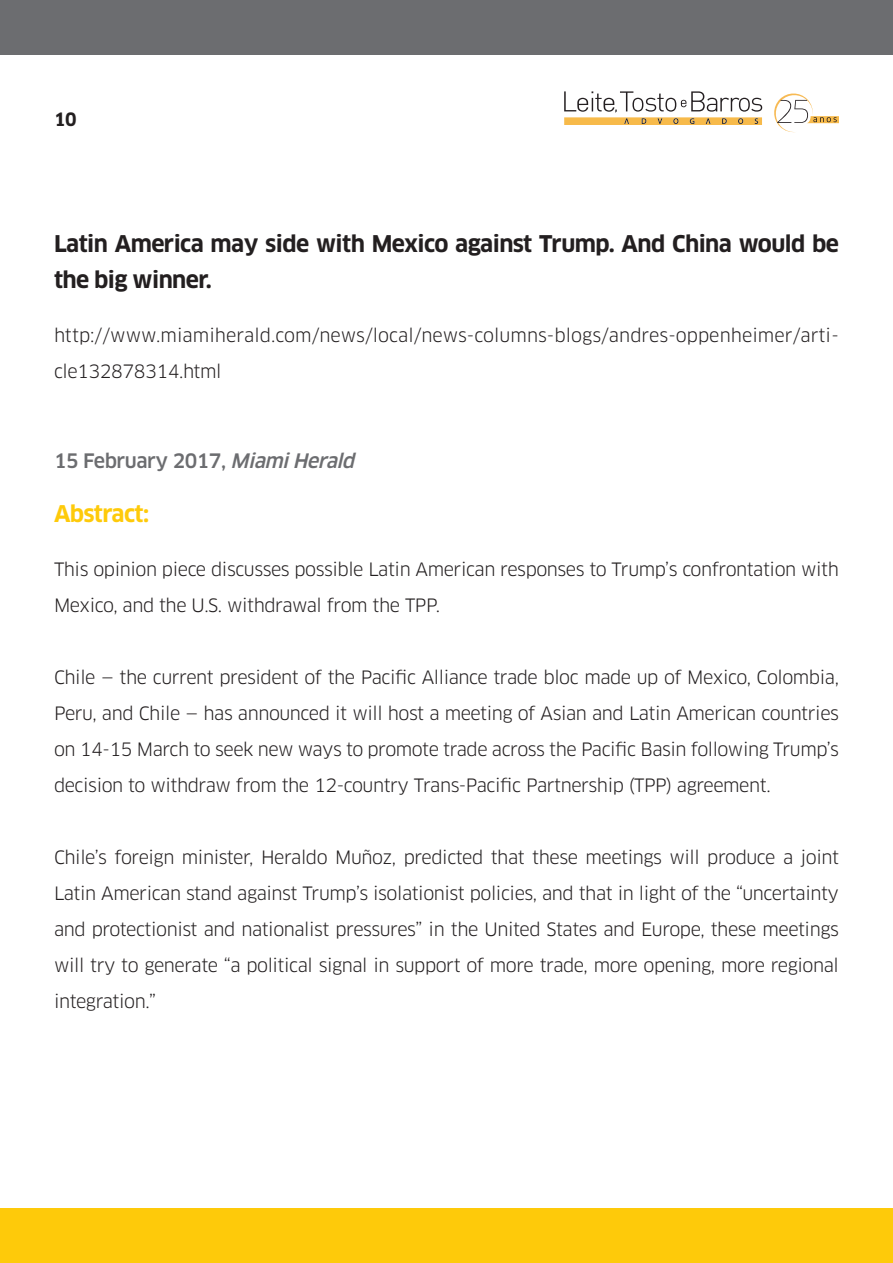
<style>
.page{position:relative;width:893px;height:1263px;background:#fff}
.page>*{position:absolute;margin:0;border:0;box-sizing:border-box;transform-origin:0 0}
.t1{font:700 22.5px/36px "Clan OT";letter-spacing:-.025em;color:#231f20}
.t2{font:700 22.5px "Clan OT";letter-spacing:-.025em;color:#feca0a}
.t3{font:500 19.5px "Clan OT";letter-spacing:-.025em;color:#6c6d70}
.t4{font:18px/36px "Clan OT";letter-spacing:-.025em;color:#231f20;text-align:justify}
.t5{font:18px/36px "Clan OT";color:#231f20}
.t6{font:700 18px "Clan OT";color:#231f20}
.s1{font-style:italic}
</style>
<div class="page">
<div style="left:0;top:1209px;width:893px;height:54px;background:#feca0a"></div>
<svg style="left:774px;top:93px;width:65px;height:40px"></svg>
<svg style="left:564px;top:91px;width:198px;height:34px"></svg>
<div style="left:0;top:0;width:893px;height:54px;background:#6c6d70"></div>
<p class="t6" style="left:54px;top:109px;width:24px">10</p>
<p class="t1" style="left:54px;top:226px;width:787px">Latin America may side with Mexico against Trump. And China would be the big winner.</p>
<p class="t5" style="left:54px;top:317px;width:786px">http://www.miamiherald.com/news/local/news-columns-blogs/andres-oppenheimer/arti&shy;cle132878314.html</p>
<p class="t3" style="left:54px;top:449px;width:307px">15 February 2017, <span class="s1">MiamiHerald</span></p>
<p class="t2" style="left:54px;top:501px;width:97px">Abstract:</p>
<p class="t4" style="left:54px;top:551px;width:786px">This opinion piece discusses possible Latin American responses to Trump’s confrontation with<br>Mexico, and the U.S. withdrawal from the TPP.</p>
<p class="t4" style="left:54px;top:659px;width:786px">Chile — the current president of the Pacific Alliance trade bloc made up of Mexico, Colombia, Peru, and Chile — has announced it will host a meeting of Asian and Latin American countries on 14-15 March to seek new ways to promote trade across the Pacific Basin following Trump’s decision to withdraw from the 12-country Trans-Pacific Partnership (TPP) agreement.</p>
<p class="t4" style="left:54px;top:839px;width:786px">Chile’s foreign minister, Heraldo Muñoz, predicted that these meetings will produce a joint Latin American stand against Trump’s isolationist policies, and that in light of the “uncertainty and protectionist and nationalist pressures” in the United States and Europe, these meetings will try to generate “a political signal in support of more trade, more opening, more regional integration.”</p>
</div>
